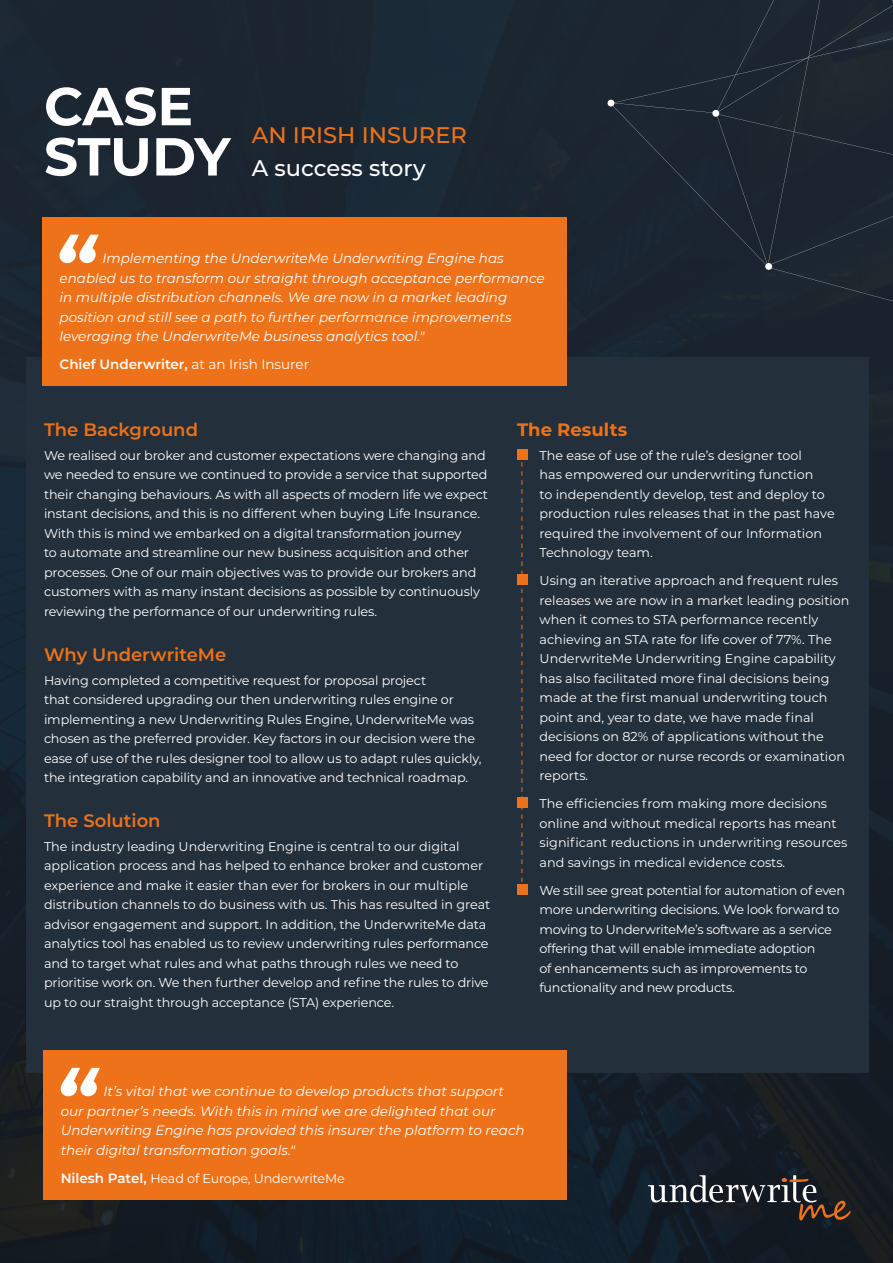
<style>
.page{position:relative;width:893px;height:1263px;background:#fff}
.page>*{position:absolute;margin:0;border:0;box-sizing:border-box;transform-origin:0 0}
.t1{font:700 53.4px/50.2px "Montserrat";letter-spacing:-.01em;color:#fff}
.t2{font:500 22.65px "Montserrat";color:#ee7219}
.t3{font:500 22.65px "Montserrat";color:#fff}
.t4{font:600 18px "Montserrat";color:#ee7219}
.t5{font:700 18px "Montserrat";color:#ee7219}
.t6{font:italic 13.5px/19.5px "Montserrat";color:#fff}
.t7{font:600 13.5px "Montserrat";color:#fff}
.t8{font:12.75px/19.5px "Montserrat";letter-spacing:-.01em;color:#fff}
.s1{font-weight:400}
.s2{font-weight:600;font-size:13.5px}
</style>
<div class="page">
<img style="left:0;top:0;width:893px;height:1263px">
<div style="left:26px;top:357px;width:843px;height:715px;background:#232f3b"></div>
<div style="left:610px;top:0;width:283px;height:338px;background:#1b252f"></div>
<div style="left:765px;top:263px;width:7px;height:7px;background:#fff;border-radius:3px"></div>
<div style="left:712px;top:110px;width:7px;height:7px;background:#fff;border-radius:3px"></div>
<svg style="left:607px;top:99px;width:8px;height:8px"></svg>
<div style="left:517px;top:449px;width:11px;height:11px;background:#ee7219"></div>
<div style="left:517px;top:574px;width:11px;height:11px;background:#ee7219"></div>
<div style="left:517px;top:797px;width:11px;height:11px;background:#ee7219"></div>
<div style="left:517px;top:884px;width:11px;height:11px;background:#ee7219"></div>
<svg style="left:521px;top:462px;width:1px;height:421px"></svg>
<svg style="left:648px;top:1175px;width:202px;height:45px;background:#37383b"></svg>
<div style="left:44px;top:1051px;width:523px;height:149px;background:#ee7219"></div>
<svg style="left:61px;top:1068px;width:39px;height:28px"></svg>
<div style="left:43px;top:218px;width:524px;height:168px;background:#ee7219"></div>
<svg style="left:60px;top:235px;width:39px;height:28px"></svg>
<h1 class="t1" style="left:44px;top:82px;width:188px">CASE<br>STUDY</h1>
<h2 class="t2" style="left:252px;top:127px;width:217px">AN IRISH INSURER</h2>
<h2 class="t3" style="left:252px;top:159px;width:176px">A success story</h2>
<p class="t6" style="left:60px;top:250px;width:487px;text-indent:43px">Implementing the UnderwriteMe Underwriting Engine has enabled us to transform our straight through acceptance performance in multiple distribution channels. We are now in a market leading position and still see a path to further performance improvements leveraging the UnderwriteMe business analytics tool."</p>
<p class="t7" style="left:60px;top:359px;width:251px">Chief Underwriter, <span class="s1">at an Irish Insurer</span></p>
<h3 class="t4" style="left:44px;top:422px;width:156px">The Background</h3>
<p class="t8" style="left:44px;top:446px;width:445px">We realised our broker and customer expectations were changing and we needed to ensure we continued to provide a service that supported their changing behaviours. As with all aspects of modern life we expect instant decisions, and this is no different when buying Life Insurance.<br>With this is mind we embarked on a digital transformation journey<br>to automate and streamline our new business acquisition and other processes. One of our main objectives was to provide our brokers and customers with as many instant decisions as possible by continuously reviewing the performance of our underwriting rules.</p>
<h3 class="t4" style="left:44px;top:647px;width:184px">Why UnderwriteMe</h3>
<p class="t8" style="left:44px;top:671px;width:439px">Having completed a competitive request for proposal project<br>that considered upgrading our then underwriting rules engine or implementing a new Underwriting Rules Engine, UnderwriteMe was chosen as the preferred provider. Key factors in our decision were the ease of use of the rules designer tool to allow us to adapt rules quickly, the integration capability and an innovative and technical roadmap.</p>
<h3 class="t4" style="left:44px;top:813px;width:118px">The Solution</h3>
<p class="t8" style="left:44px;top:837px;width:448px">The industry leading Underwriting Engine is central to our digital application process and has helped to enhance broker and customer experience and make it easier than ever for brokers in our multiple distribution channels to do business with us. This has resulted in great advisor engagement and support. In addition, the UnderwriteMe data analytics tool has enabled us to review underwriting rules performance and to target what rules and what paths through rules we need to prioritise work on. We then further develop and refine the rules to drive up to our straight through acceptance (STA) experience.</p>
<h3 class="t5" style="left:517px;top:419px;width:112px">The Results</h3>
<p class="t8" style="left:540px;top:446px;width:297px">The ease of use of the rule’s designer tool<br>has empowered our underwriting function<br>to independently develop, test and deploy to production rules releases that in the past have required the involvement of our Information Technology team.</p>
<p class="t8" style="left:540px;top:572px;width:311px">Using an iterative approach and frequent rules releases we are now in a market leading position when it comes to STA performance recently achieving an STA rate for life cover of 77%. The UnderwriteMe Underwriting Engine capability has also facilitated more final decisions being made at the first manual underwriting touch point and, year to date, we have made final decisions on 82% of applications without the need for doctor or nurse records or examination reports.</p>
<p class="t8" style="left:540px;top:795px;width:309px">The efficiencies from making more decisions online and without medical reports has meant significant reductions in underwriting resources and savings in medical evidence costs.</p>
<p class="t8" style="left:540px;top:881px;width:307px">We still see great potential for automation of even more underwriting decisions. We look forward to moving to UnderwriteMe’s software as a service offering that will enable immediate adoption<br>of enhancements such as improvements to functionality and new products.</p>
<p class="t6" style="left:61px;top:1083px;width:465px;text-indent:43px">It’s vital that we continue to develop products that support our partner’s needs. With this in mind we are delighted that our Underwriting Engine has provided this insurer the platform to reach their digital transformation goals."</p>
<p class="t8" style="left:61px;top:1169px;width:286px"><span class="s2">Nilesh Patel,</span> Head of Europe, UnderwriteMe</p>
</div>
